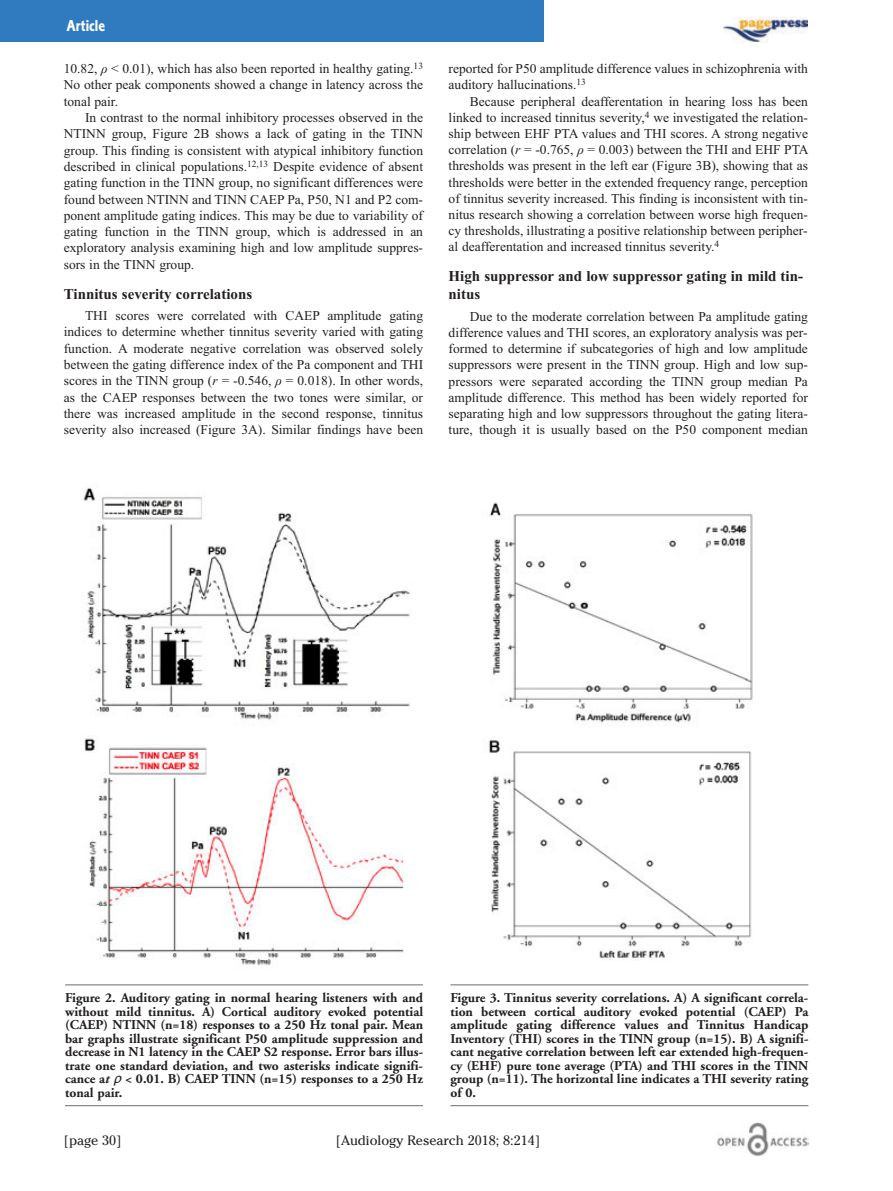
<style>
.page{position:relative;width:893px;height:1191px;background:#fff}
.page>*{position:absolute;margin:0;border:0;box-sizing:border-box;transform-origin:0 0}
.t1{font:16.5px "Corinthian Bold Condensed Plain";color:#fff}
.t2{font:700 15px/18px "Times New Roman";color:#231f20}
.t3{font:13.5px/16.4px "Times New Roman";color:#231f20;text-align:justify}
.t4{font:700 13.5px/13.5px "Adobe Garamond";color:#231f20;text-align:justify}
.t5{font:13.5px "Cheltenham";color:#231f20}
.s1{font-style:italic}
.s2{font-family:"Lucida Grande";font-weight:400;font-style:italic}
</style>
<div class="page">
<img style="left:717px;top:1123px;width:91px;height:33px">
<img style="left:723px;top:17px;width:84px;height:26px">
<div style="left:0;top:0;width:544px;height:41px;background:#307bbf"></div>
<hr style="left:65px;top:984px;width:358px;height:1px;background:#6c6d70">
<hr style="left:65px;top:1105px;width:358px;height:1px;background:#6c6d70">
<img style="left:83px;top:488px;width:327px;height:478px">
<hr style="left:450px;top:984px;width:358px;height:1px;background:#6c6d70">
<hr style="left:450px;top:1105px;width:358px;height:1px;background:#6c6d70">
<img style="left:488px;top:502px;width:265px;height:458px">
<p class="t1" style="left:66px;top:20px;width:40px">Article</p>
<p class="t3" style="left:64px;top:60px;width:361px">10.82, <span class="s1">ρ</span> &lt; 0.01), which has also been reported in healthy gating.<sup>13<br></sup>No other peak components showed a change in latency across the tonal pair.</p>
<p class="t3" style="left:64px;top:109px;width:361px;text-indent:21px">In contrast to the normal inhibitory processes observed in the NTINN group, Figure 2B shows a lack of gating in the TINN group. This finding is consistent with atypical inhibitory function described in clinical populations.<sup>12,13</sup> Despite evidence of absent gating function in the TINN group, no significant differences were found between NTINN and TINN CAEP Pa, P50, N1 and P2 com&shy;ponent amplitude gating indices. This may be due to variability of gating function in the TINN group, which is addressed in an exploratory analysis examining high and low amplitude suppres&shy;sors in the TINN group.</p>
<p class="t2" style="left:64px;top:284px;width:190px">Tinnitus severity correlations</p>
<p class="t3" style="left:64px;top:307px;width:361px;text-indent:21px">THI scores were correlated with CAEP amplitude gating indices to determine whether tinnitus severity varied with gating function. A moderate negative correlation was observed solely between the gating difference index of the Pa component and THI scores in the TINN group (<span class="s1">r</span> = -0.546, <span class="s1">ρ</span> = 0.018). In other words, as the CAEP responses between the two tones were similar, or there was increased amplitude in the second response, tinnitus severity also increased (Figure 3A). Similar findings have been</p>
<p class="t3" style="left:449px;top:60px;width:361px">reported for P50 amplitude difference values in schizophrenia with auditory hallucinations.<sup>13</sup></p>
<p class="t3" style="left:449px;top:93px;width:362px;text-indent:21px">Because peripheral deafferentation in hearing loss has been linked to increased tinnitus severity,<sup>4</sup> we investigated the relation&shy;ship between EHF PTA values and THI scores. A strong negative correlation (<span class="s1">r</span> = -0.765, <span class="s1">ρ</span> = 0.003) between the THI and EHF PTA thresholds was present in the left ear (Figure 3B), showing that as thresholds were better in the extended frequency range, perception of tinnitus severity increased. This finding is inconsistent with tin&shy;nitus research showing a correlation between worse high frequen&shy;cy thresholds, illustrating a positive relationship between peripher&shy;al deafferentation and increased tinnitus severity.<sup>4</sup></p>
<p class="t2" style="left:449px;top:267px;width:356px">High suppressor and low suppressor gating in mild tin&shy;nitus</p>
<p class="t3" style="left:449px;top:308px;width:361px;text-indent:21px">Due to the moderate correlation between Pa amplitude gating difference values and THI scores, an exploratory analysis was per&shy;formed to determine if subcategories of high and low amplitude suppressors were present in the TINN group. High and low sup&shy;pressors were separated according the TINN group median Pa amplitude difference. This method has been widely reported for separating high and low suppressors throughout the gating litera&shy;ture, though it is usually based on the P50 component median</p>
<p class="t4" style="left:65px;top:992px;width:359px">Figure 2. Auditory gating in normal hearing listeners with and without mild tinnitus. A) Cortical auditory evoked potential (CAEP) NTINN (n=18) responses to a 250 Hz tonal pair. Mean bar graphs illustrate significant P50 amplitude suppression and decrease in N1 latency in the CAEP S2 response. Error bars illus&shy;trate one standard deviation, and two asterisks indicate signifi&shy;cance a<span class="s1">t</span> <span class="s2">ρ</span>&lt; 0.01. B) CAEP TINN (n=15) responses to a 250 Hz tonal pair.</p>
<p class="t4" style="left:450px;top:992px;width:359px">Figure 3. Tinnitus severity correlations. A) A significant correla&shy;tion between cortical auditory evoked potential (CAEP) Pa amplitude gating difference values and Tinnitus Handicap Inventory (THI) scores in the TINN group (n=15). B) A signifi&shy;cant negative correlation between left ear extended high-frequen&shy;cy (EHF) pure tone average (PTA) and THI scores in the TINN group (n=11). The horizontal line indicates a THI severity rating of 0.</p>
<p class="t5" style="left:64px;top:1132px;width:59px">[page 30]</p>
<p class="t5" style="left:336px;top:1132px;width:206px">[Audiology Research 2018; 8:214]</p>
</div>
